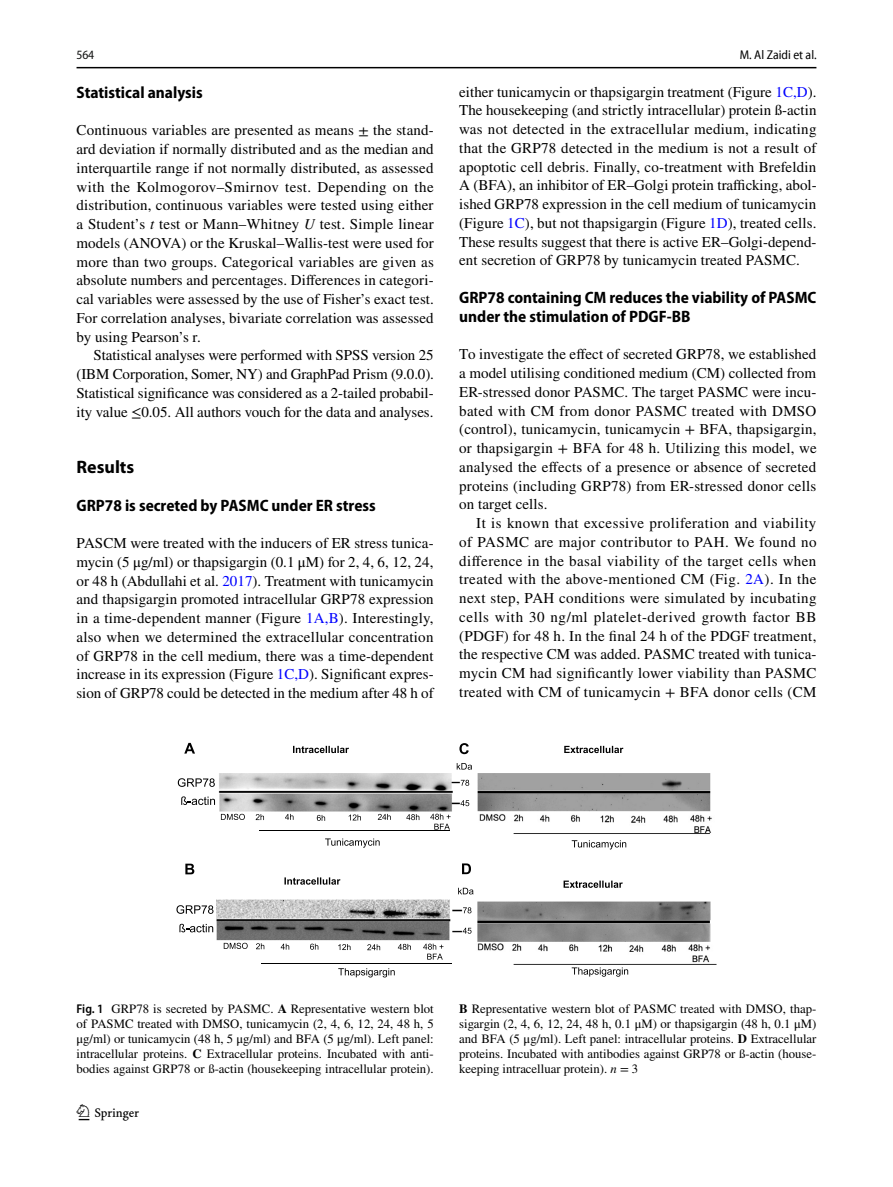
<style>
.page{position:relative;width:893px;height:1187px;background:#fff}
.page>*{position:absolute;margin:0;border:0;box-sizing:border-box;transform-origin:0 0}
.t1{font:22.5px "Springnew Regular 2";color:#000}
.t2{font:700 18px "Myriad Pro";color:#000}
.t3{font:700 semi-condensed 16.5px/18.8px "Myriad Pro";color:#000}
.t4{font:15px/18.8px "STIX";letter-spacing:.005em;color:#000;text-align:justify}
.t5{font:12.75px/15px "STIX";color:#000;text-align:justify}
.t6{font:semi-condensed 12.75px "Myriad Pro Unic";color:#000}
.t7{font:12.75px "Adv T Tc 488 b 0 e 6";color:#131413}
.s1{font-style:italic}
.s2{color:#00f}
.s3{font-family:"Myriad Pro";font-weight:600;font-stretch:semi-condensed}
.s4{font-weight:700}
</style>
<div class="page">
<hr style="left:77px;top:67px;width:739px;height:1px;background:#000">
<img style="left:216px;top:773px;width:496px;height:190px">
<svg style="left:457px;top:763px;width:15px;height:6px"></svg>
<svg style="left:461px;top:779px;width:8px;height:6px"></svg>
<svg style="left:460px;top:800px;width:9px;height:6px"></svg>
<svg style="left:184px;top:742px;width:11px;height:11px"></svg>
<svg style="left:176px;top:905px;width:37px;height:8px"></svg>
<svg style="left:179px;top:923px;width:34px;height:9px"></svg>
<svg style="left:458px;top:887px;width:15px;height:7px"></svg>
<svg style="left:463px;top:907px;width:8px;height:6px"></svg>
<svg style="left:463px;top:927px;width:8px;height:6px"></svg>
<svg style="left:284px;top:877px;width:56px;height:7px"></svg>
<svg style="left:423px;top:943px;width:20px;height:16px"></svg>
<svg style="left:398px;top:943px;width:13px;height:6px"></svg>
<svg style="left:367px;top:944px;width:13px;height:6px"></svg>
<svg style="left:338px;top:943px;width:13px;height:6px"></svg>
<svg style="left:310px;top:943px;width:8px;height:6px"></svg>
<svg style="left:281px;top:943px;width:8px;height:6px"></svg>
<svg style="left:256px;top:943px;width:8px;height:6px"></svg>
<svg style="left:224px;top:942px;width:24px;height:6px"></svg>
<hr style="left:261px;top:963px;width:191px;height:1px;background:#000">
<svg style="left:338px;top:968px;width:57px;height:9px"></svg>
<svg style="left:185px;top:863px;width:9px;height:11px"></svg>
<svg style="left:459px;top:743px;width:10px;height:11px"></svg>
<svg style="left:462px;top:863px;width:9px;height:11px"></svg>
<hr style="left:259px;top:829px;width:190px;height:1px;background:#000">
<svg style="left:430px;top:813px;width:21px;height:16px"></svg>
<svg style="left:406px;top:814px;width:13px;height:6px"></svg>
<svg style="left:378px;top:813px;width:13px;height:6px"></svg>
<svg style="left:349px;top:814px;width:12px;height:6px"></svg>
<svg style="left:317px;top:814px;width:8px;height:6px"></svg>
<svg style="left:285px;top:813px;width:9px;height:6px"></svg>
<svg style="left:256px;top:814px;width:8px;height:6px"></svg>
<svg style="left:221px;top:813px;width:24px;height:6px"></svg>
<svg style="left:181px;top:796px;width:34px;height:9px"></svg>
<svg style="left:178px;top:778px;width:37px;height:8px"></svg>
<hr style="left:514px;top:833px;width:196px;height:1px;background:#000">
<svg style="left:325px;top:838px;width:55px;height:9px"></svg>
<svg style="left:572px;top:840px;width:54px;height:9px"></svg>
<svg style="left:293px;top:745px;width:56px;height:8px"></svg>
<svg style="left:564px;top:745px;width:59px;height:8px"></svg>
<svg style="left:564px;top:880px;width:59px;height:7px"></svg>
<svg style="left:572px;top:967px;width:56px;height:9px"></svg>
<hr style="left:514px;top:963px;width:202px;height:1px;background:#000">
<p class="t7" style="left:77px;top:50px;width:19px">564</p>
<p class="t3" style="left:77px;top:83px;width:128px">Statistical analysis</p>
<p class="t4" style="left:77px;top:122px;width:359px">Continuous variables are presented as means ± the stand&shy;ard deviation if normally distributed and as the median and interquartile range if not normally distributed, as assessed with the Kolmogorov–Smirnov test. Depending on the distribution, continuous variables were tested using either a Student’s <span class="s1">t</span> test or Mann–Whitney <span class="s1">U</span> test. Simple linear models (ANOVA) or the Kruskal–Wallis-test were used for more than two groups. Categorical variables are given as absolute numbers and percentages. Differences in categori&shy;cal variables were assessed by the use of Fisher’s exact test.<br>For correlation analyses, bivariate correlation was assessed by using Pearson’s r.</p>
<p class="t4" style="left:77px;top:347px;width:359px;text-indent:17px">Statistical analyses were performed with SPSS version 25 (IBM Corporation, Somer, NY) and GraphPad Prism (9.0.0).<br>Statistical significance was considered as a 2-tailed probabil&shy;ity value ≤0.05. All authors vouch for the data and analyses.</p>
<p class="t2" style="left:77px;top:455px;width:59px">Results</p>
<p class="t3" style="left:77px;top:496px;width:301px">GRP78 is secreted by PASMC under ER stress</p>
<p class="t4" style="left:77px;top:534px;width:359px">PASCM were treated with the inducers of ER stress tunica&shy;mycin (5 μg/ml) or thapsigargin (0.1 μM) for 2, 4, 6, 12, 24, or 48 h (Abdullahi et al. <span class="s2">2017</span>). Treatment with tunicamycin and thapsigargin promoted intracellular GRP78 expression in a time-dependent manner (Figure <span class="s2">1A,B</span>). Interestingly, also when we determined the extracellular concentration of GRP78 in the cell medium, there was a time-dependent increase in its expression (Figure <span class="s2">1C,D</span>). Significant expres&shy;sion of GRP78 could be detected in the medium after 48 h of</p>
<p class="t6" style="left:740px;top:50px;width:79px">M. Al Zaidi et al.</p>
<p class="t4" style="left:459px;top:83px;width:359px">either tunicamycin or thapsigargin treatment (Figure <span class="s2">1C,D</span>).<br>The housekeeping (and strictly intracellular) protein ß-actin was not detected in the extracellular medium, indicating that the GRP78 detected in the medium is not a result of apoptotic cell debris. Finally, co-treatment with Brefeldin A (BFA), an inhibitor of ER–Golgi protein trafficking, abol&shy;ished GRP78 expression in the cell medium of tunicamycin (Figure <span class="s2">1C</span>), but not thapsigargin (Figure <span class="s2">1D</span>), treated cells.<br>These results suggest that there is active ER–Golgi-depend&shy;ent secretion of GRP78 by tunicamycin treated PASMC.</p>
<p class="t3" style="left:459px;top:288px;width:359px">GRP78 containing CM reduces the viability of PASMC under the stimulation of PDGF‑BB</p>
<p class="t4" style="left:459px;top:346px;width:359px">To investigate the effect of secreted GRP78, we established a model utilising conditioned medium (CM) collected from ER-stressed donor PASMC. The target PASMC were incu&shy;bated with CM from donor PASMC treated with DMSO (control), tunicamycin, tunicamycin + BFA, thapsigargin, or thapsigargin + BFA for 48 h. Utilizing this model, we analysed the effects of a presence or absence of secreted proteins (including GRP78) from ER-stressed donor cells on target cells.</p>
<p class="t4" style="left:459px;top:514px;width:359px;text-indent:17px">It is known that excessive proliferation and viability of PASMC are major contributor to PAH. We found no difference in the basal viability of the target cells when treated with the above-mentioned CM (Fig. <span class="s2">2A</span>). In the next step, PAH conditions were simulated by incubating cells with 30 ng/ml platelet-derived growth factor BB (PDGF) for 48 h. In the final 24 h of the PDGF treatment, the respective CM was added. PASMC treated with tunica&shy;mycin CM had significantly lower viability than PASMC treated with CM of tunicamycin + BFA donor cells (CM</p>
<p class="t5" style="left:77px;top:1001px;width:359px"><span class="s3">Fig. 1</span> GRP78 is secreted by PASMC. <span class="s4">A</span> Representative western blot of PASMC treated with DMSO, tunicamycin (2, 4, 6, 12, 24, 48 h, 5 μg/ml) or tunicamycin (48 h, 5 μg/ml) and BFA (5 μg/ml). Left panel: intracellular proteins. <span class="s4">C</span> Extracellular proteins. Incubated with anti&shy;bodies against GRP78 or ß-actin (housekeeping intracellular protein).</p>
<p class="t5" style="left:459px;top:1001px;width:359px"><span class="s4">B</span> Representative western blot of PASMC treated with DMSO, thap&shy;sigargin (2, 4, 6, 12, 24, 48 h, 0.1 μM) or thapsigargin (48 h, 0.1 μM) and BFA (5 μg/ml). Left panel: intracellular proteins. <span class="s4">D</span> Extracellular proteins. Incubated with antibodies against GRP78 or ß-actin (house&shy;keeping intracelluar protein). <span class="s1">n</span> = 3</p>
<h1 class="t1" style="left:79px;top:1104px;width:62px">1 3</h1>
</div>
